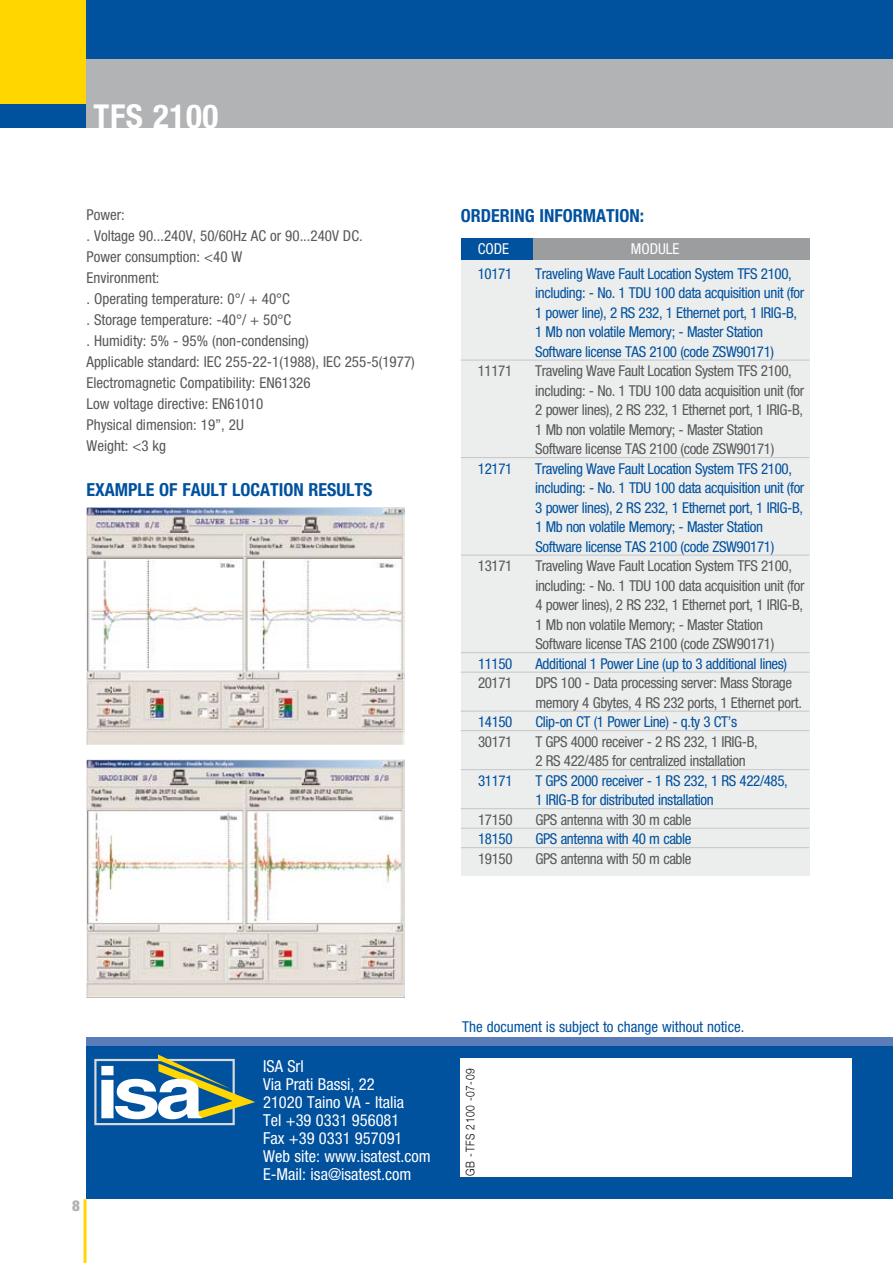
<style>
.page{position:relative;width:893px;height:1263px;background:#fff}
.page>*{position:absolute;margin:0;border:0;box-sizing:border-box;transform-origin:0 0}
.t1{font:700 condensed 33px "Helvetica Neue";letter-spacing:.02em;color:#fff}
.t2{font:700 condensed 18px "Helvetica Neue";color:#00519e}
.t3{font:condensed 16.5px/18px "Helvetica Neue";color:#fff}
.t4{font:condensed 15px/19.5px "Helvetica Neue";letter-spacing:-.025em;color:#58585a}
.t5{font:condensed 15px/19.5px "Helvetica Neue";letter-spacing:-.025em;color:#00519e}
.t6{font:condensed 15px/21px "Helvetica Neue";color:#58585a}
.t7{font:condensed 15px "Helvetica Neue";color:#00519e}
.t8{font:condensed 15px "Helvetica Neue";color:#fff}
.t9{font:900 condensed 15px "Helvetica Neue";color:#b1b3b4}
.t10{font:300 12px "Helvetica Neue";letter-spacing:.05em;color:#000;scale:.85 1}
</style>
<div class="page">
<div style="left:461px;top:238px;width:348px;height:637px;background:#eceded"></div>
<div style="left:461px;top:238px;width:348px;height:21px;background:#00519e"></div>
<div style="left:533px;top:238px;width:276px;height:21px;background:#9c9d9f"></div>
<hr style="left:84px;top:1199px;width:3px;height:64px;background:#ffd600">
<div style="left:0;top:0;width:893px;height:128px;background:#00519e"></div>
<div style="left:0;top:60px;width:893px;height:68px;background:#b1b3b4"></div>
<div style="left:0;top:0;width:85px;height:128px;background:#ffd600"></div>
<div style="left:0;top:104px;width:85px;height:24px;background:#00519e"></div>
<hr style="left:461px;top:360px;width:348px;height:1px;background:#c5c6c8">
<hr style="left:461px;top:457px;width:348px;height:1px;background:#c5c6c8">
<hr style="left:461px;top:555px;width:348px;height:1px;background:#c5c6c8">
<hr style="left:461px;top:652px;width:348px;height:1px;background:#c5c6c8">
<hr style="left:461px;top:672px;width:348px;height:1px;background:#c5c6c8">
<hr style="left:461px;top:711px;width:348px;height:1px;background:#c5c6c8">
<hr style="left:461px;top:730px;width:348px;height:1px;background:#c5c6c8">
<hr style="left:461px;top:769px;width:348px;height:1px;background:#c5c6c8">
<hr style="left:461px;top:808px;width:348px;height:1px;background:#c5c6c8">
<hr style="left:461px;top:828px;width:348px;height:1px;background:#c5c6c8">
<hr style="left:461px;top:847px;width:348px;height:1px;background:#c5c6c8">
<img style="left:87px;top:507px;width:317px;height:237px">
<img style="left:87px;top:760px;width:317px;height:237px">
<div style="left:87px;top:1037px;width:806px;height:162px;background:#5a7cb8"></div>
<div style="left:87px;top:1046px;width:806px;height:153px;background:#00519e"></div>
<div style="left:461px;top:1058px;width:391px;height:119px;background:#fff"></div>
<div style="left:94px;top:1059px;width:141px;height:66px;border:2px solid #d9dadb"></div>
<svg style="left:101px;top:1054px;width:154px;height:65px"></svg>
<h1 class="t1" style="left:94px;top:96px;width:126px">TFS 2100</h1>
<p class="t6" style="left:87px;top:204px;width:330px">Power:<br>. Voltage 90...240V, 50/60Hz AC or 90...240V DC.<br>Power consumption: &lt;40 W<br>Environment:<br>. Operating temperature: 0°/ + 40°C<br>. Storage temperature: -40°/ + 50°C<br>. Humidity: 5% - 95% (non-condensing)<br>Applicable standard: IEC 255-22-1(1988), IEC 255-5(1977)<br>Electromagnetic Compatibility: EN61326<br>Low voltage directive: EN61010<br>Physical dimension: 19”, 2U<br>Weight: &lt;3 kg</p>
<p class="t2" style="left:87px;top:479px;width:20px">EXAMPLE</p>
<p class="t2" style="left:159px;top:479px;width:42px">OF FAULT</p>
<p class="t2" style="left:232px;top:479px;width:19px">LOCATION</p>
<p class="t2" style="left:309px;top:479px;width:20px">RESULTS</p>
<p class="t2" style="left:461px;top:205px;width:185px">ORDERING INFORMATION:</p>
<p class="t8" style="left:478px;top:240px;width:33px">CODE</p>
<p class="t8" style="left:631px;top:240px;width:50px">MODULE</p>
<p class="t5" style="left:478px;top:264px;width:36px">10171</p>
<p class="t5" style="left:535px;top:264px;width:271px">Traveling Wave Fault Location System TFS 2100, including: - No. 1 TDU 100 data acquisition unit (for 1 power line), 2 RS 232, 1 Ethernet port, 1 IRIG-B, 1 Mb non volatile Memory; - Master Station Software license TAS 2100 (code ZSW90171)</p>
<p class="t4" style="left:478px;top:361px;width:36px">11171</p>
<p class="t4" style="left:535px;top:361px;width:271px">Traveling Wave Fault Location System TFS 2100, including: - No. 1 TDU 100 data acquisition unit (for 2 power lines), 2 RS 232, 1 Ethernet port, 1 IRIG-B, 1 Mb non volatile Memory; - Master Station Software license TAS 2100 (code ZSW90171)</p>
<p class="t5" style="left:478px;top:459px;width:36px">12171</p>
<p class="t5" style="left:535px;top:459px;width:271px">Traveling Wave Fault Location System TFS 2100, including: - No. 1 TDU 100 data acquisition unit (for 3 power lines), 2 RS 232, 1 Ethernet port, 1 IRIG-B, 1 Mb non volatile Memory; - Master Station Software license TAS 2100 (code ZSW90171)</p>
<p class="t4" style="left:478px;top:556px;width:36px">13171</p>
<p class="t4" style="left:535px;top:556px;width:271px">Traveling Wave Fault Location System TFS 2100, including: - No. 1 TDU 100 data acquisition unit (for 4 power lines), 2 RS 232, 1 Ethernet port, 1 IRIG-B, 1 Mb non volatile Memory; - Master Station Software license TAS 2100 (code ZSW90171)</p>
<p class="t5" style="left:478px;top:654px;width:36px">11150</p>
<p class="t5" style="left:535px;top:654px;width:253px">Additional 1 Power Line (up to 3 additional lines)</p>
<p class="t4" style="left:478px;top:673px;width:36px">20171</p>
<p class="t4" style="left:535px;top:673px;width:268px">DPS 100 - Data processing server: Mass Storage memory 4 Gbytes, 4 RS 232 ports, 1 Ethernet port.</p>
<p class="t5" style="left:478px;top:712px;width:36px">14150</p>
<p class="t5" style="left:535px;top:712px;width:203px">Clip-on CT (1 Power Line) - q.ty 3 CT’s</p>
<p class="t4" style="left:478px;top:732px;width:36px">30171</p>
<p class="t4" style="left:535px;top:732px;width:224px">T GPS 4000 receiver - 2 RS 232, 1 IRIG-B,<br>2 RS 422/485 for centralized installation</p>
<p class="t5" style="left:478px;top:771px;width:36px">31171</p>
<p class="t5" style="left:535px;top:771px;width:254px">T GPS 2000 receiver - 1 RS 232, 1 RS 422/485,<br>1 IRIG-B for distributed installation</p>
<p class="t4" style="left:478px;top:810px;width:36px">17150</p>
<p class="t4" style="left:535px;top:810px;width:158px">GPS antenna with 30 m cable</p>
<p class="t5" style="left:478px;top:829px;width:36px">18150</p>
<p class="t5" style="left:535px;top:829px;width:158px">GPS antenna with 40 m cable</p>
<p class="t4" style="left:478px;top:849px;width:36px">19150</p>
<p class="t4" style="left:535px;top:849px;width:158px">GPS antenna with 50 m cable</p>
<p class="t7" style="left:462px;top:1018px;width:284px">The document is subject to change without notice.</p>
<p class="t9" style="left:72px;top:1197px;width:9px">8</p>
<p class="t3" style="left:263px;top:1056px;width:169px">ISA Srl<br>Via Prati Bassi, 22<br>21020 Taino VA - Italia<br>Tel +39 0331 956081<br>Fax +39 0331 957091<br>Web site: www.isatest.com<br>E-Mail: isa@isatest.com</p>
<p class="t10" style="left:463px;top:1175px;width:128px;rotate:-90deg">GB -TFS 2100 -07-09</p>
</div>
